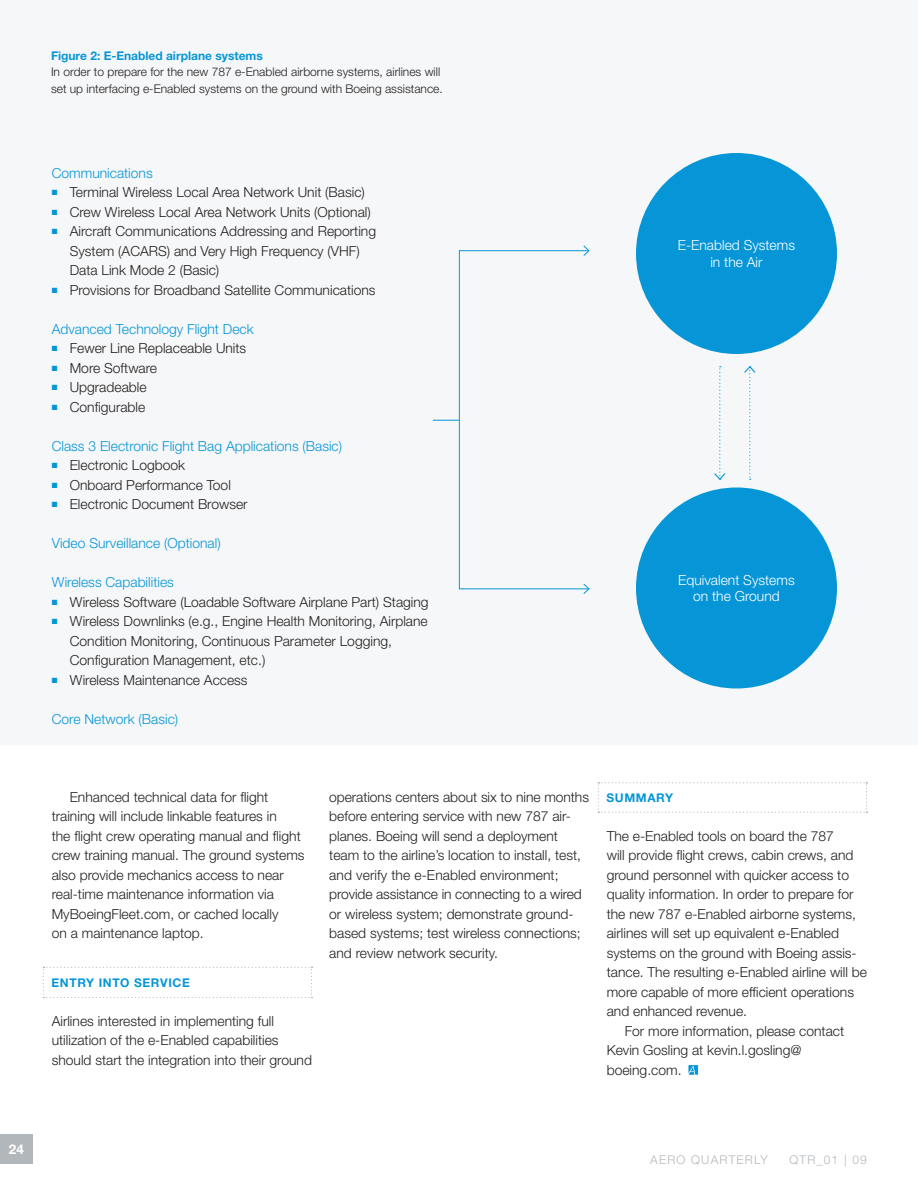
<style>
.page{position:relative;width:918px;height:1188px;background:#fff}
.page>*{position:absolute;margin:0;border:0;box-sizing:border-box;transform-origin:0 0}
.t1{font:300 13.8px/19.5px "Helvetica Neue LT Std";color:#231f20}
.t2{font:300 13.8px "Helvetica Neue LT Std";color:#0696d7}
.t3{font:300 13.8px/16.5px "Helvetica Neue LT Std";color:#fff;text-align:center}
.t4{font:700 13.5px "Helvetica Neue LT Std";color:#fff}
.t5{font:300 12px/16.5px "Helvetica Neue LT Std";color:#231f20}
.t6{font:700 12px "Helvetica Neue LT Std";letter-spacing:.005em;color:#0696d7}
.t7{font:300 12px "Helvetica Neue LT Std";letter-spacing:.1em;color:#b2b7bb}
.t8{font:700 12px "Helvetica Neue LT Std";letter-spacing:.05em;color:#0696d7}
</style>
<div class="page">
<div style="left:0;top:0;width:918px;height:745px;background:#f6f7f8"></div>
<div style="left:0;top:1134px;width:33px;height:30px;background:#b2b7bb"></div>
<div style="left:636px;top:153px;width:201px;height:201px;background:#0696d7;border-radius:50%"></div>
<div style="left:636px;top:488px;width:201px;height:200px;background:#0696d7;border-radius:50%"></div>
<div style="left:459px;top:250px;width:130px;height:339px;border:1px solid #0696d7"></div>
<svg style="left:583px;top:245px;width:7px;height:12px"></svg>
<svg style="left:583px;top:583px;width:7px;height:11px"></svg>
<svg style="left:433px;top:420px;width:26px;height:1px"></svg>
<svg style="left:714px;top:366px;width:12px;height:114px"></svg>
<svg style="left:744px;top:366px;width:12px;height:114px"></svg>
<svg style="left:43px;top:967px;width:269px;height:31px"></svg>
<svg style="left:598px;top:782px;width:269px;height:31px"></svg>
<svg style="left:688px;top:1065px;width:10px;height:10px"></svg>
<p class="t6" style="left:51px;top:48px;width:213px">Figure 2: E-Enabled airplane systems</p>
<p class="t5" style="left:51px;top:63px;width:393px">In order to prepare for the new 787 e-Enabled airborne systems, airlines will set up interfacing e-Enabled systems on the ground with Boeing assistance.</p>
<p class="t4" style="left:9px;top:1141px;width:17px">24</p>
<p class="t2" style="left:52px;top:164px;width:102px">Communications</p>
<p class="t1" style="left:52px;top:182px;width:315px"><sup>■</sup> Terminal Wireless Local Area Network Unit (Basic)</p>
<p class="t1" style="left:52px;top:202px;width:321px"><sup>■</sup> Crew Wireless Local Area Network Units (Optional)</p>
<p class="t1" style="left:70px;top:221px;width:308px;text-indent:-18px"><sup>■</sup> Aircraft Communications Addressing and Reporting<br>System (ACARS) and Very High Frequency (VHF)<br>Data Link Mode 2 (Basic)</p>
<p class="t1" style="left:52px;top:280px;width:325px"><sup>■</sup> Provisions for Broadband Satellite Communications</p>
<p class="t2" style="left:52px;top:320px;width:204px">Advanced Technology Flight Deck</p>
<p class="t1" style="left:52px;top:338px;width:196px"><sup>■</sup> Fewer Line Replaceable Units</p>
<p class="t1" style="left:52px;top:358px;width:107px"><sup>■</sup> M ore Software</p>
<p class="t1" style="left:52px;top:377px;width:96px"><sup>■</sup> U pgradeable</p>
<p class="t1" style="left:52px;top:397px;width:95px"><sup>■</sup> Configurable</p>
<p class="t2" style="left:52px;top:437px;width:292px">Class 3 Electronic Flight Bag Applications (Basic)</p>
<p class="t1" style="left:52px;top:455px;width:135px"><sup>■</sup> Electronic Logbook</p>
<p class="t1" style="left:52px;top:475px;width:181px"><sup>■</sup> Onboard Performance Tool</p>
<p class="t1" style="left:52px;top:494px;width:197px"><sup>■</sup> Electronic Document Browser</p>
<p class="t2" style="left:52px;top:535px;width:170px">Video Surveillance (Optional)</p>
<p class="t2" style="left:52px;top:574px;width:124px">Wireless Capabilities</p>
<p class="t1" style="left:52px;top:592px;width:378px"><sup>■</sup> Wireless Software (Loadable Software Airplane Part) Staging</p>
<p class="t1" style="left:70px;top:611px;width:360px;text-indent:-18px"><sup>■</sup> Wireless Downlinks (e.g., Engine Health Monitoring, Airplane<br>Condition Monitoring, Continuous Parameter Logging,<br>Configuration Management, etc.)</p>
<p class="t1" style="left:52px;top:670px;width:197px"><sup>■</sup> Wireless Maintenance Access</p>
<p class="t2" style="left:52px;top:710px;width:128px">Core Network (Basic)</p>
<p class="t3" style="left:678px;top:237px;width:119px">E-Enabled Systems in the Air</p>
<p class="t3" style="left:678px;top:571px;width:118px">Equivalent Systems on the Ground</p>
<p class="t1" style="left:52px;top:787px;width:254px;text-indent:18px">Enhanced technical data for flight training will include linkable features in<br>the flight crew operating manual and flight crew training manual. The ground systems also provide mechanics access to near real-time maintenance information via MyBoeingFleet.com, or cached locally<br>on a maintenance laptop.</p>
<p class="t8" style="left:52px;top:975px;width:140px">ENTRY INTO SERVICE</p>
<p class="t1" style="left:52px;top:1011px;width:262px">Airlines interested in implementing full utilization of the e-Enabled capabilities should start the integration into their ground</p>
<p class="t1" style="left:329px;top:787px;width:261px">operations centers about six to nine months before entering service with new 787 air&shy;planes. Boeing will send a deployment team to the airline’s location to install, test, and verify the e-Enabled environment; provide assistance in connecting to a wired or wireless system; demonstrate ground&shy;based systems; test wireless connections; and review network security.</p>
<p class="t6" style="left:607px;top:790px;width:68px">SUMMARY</p>
<p class="t1" style="left:607px;top:826px;width:229px">The e-Enabled tools on board the 787</p>
<p class="t1" style="left:607px;top:845px;width:248px">will provide flight crews, cabin crews, and</p>
<p class="t1" style="left:607px;top:865px;width:244px">ground personnel with quicker access to</p>
<p class="t1" style="left:607px;top:884px;width:248px">quality information. In order to prepare for</p>
<p class="t1" style="left:607px;top:904px;width:251px">the new 787 e-Enabled airborne systems,</p>
<p class="t1" style="left:607px;top:923px;width:234px">airlines will set up equivalent e-Enabled</p>
<p class="t1" style="left:607px;top:943px;width:250px">systems on the ground with Boeing assis-</p>
<p class="t1" style="left:607px;top:962px;width:262px">tance. The resulting e-Enabled airline will be</p>
<p class="t1" style="left:607px;top:982px;width:249px">more capable of more efficient operations</p>
<p class="t1" style="left:607px;top:1001px;width:142px">and enhanced revenue.</p>
<p class="t1" style="left:625px;top:1021px;width:221px">For more information, please contact</p>
<p class="t1" style="left:607px;top:1040px;width:196px">Kevin Gosling at kevin.l.gosling@</p>
<p class="t1" style="left:607px;top:1060px;width:76px">boeing.com.</p>
<p class="t7" style="left:650px;top:1152px;width:119px">aero quarterly</p>
<p class="t7" style="left:789px;top:1152px;width:79px">qtr_01 | 09</p>
</div>
